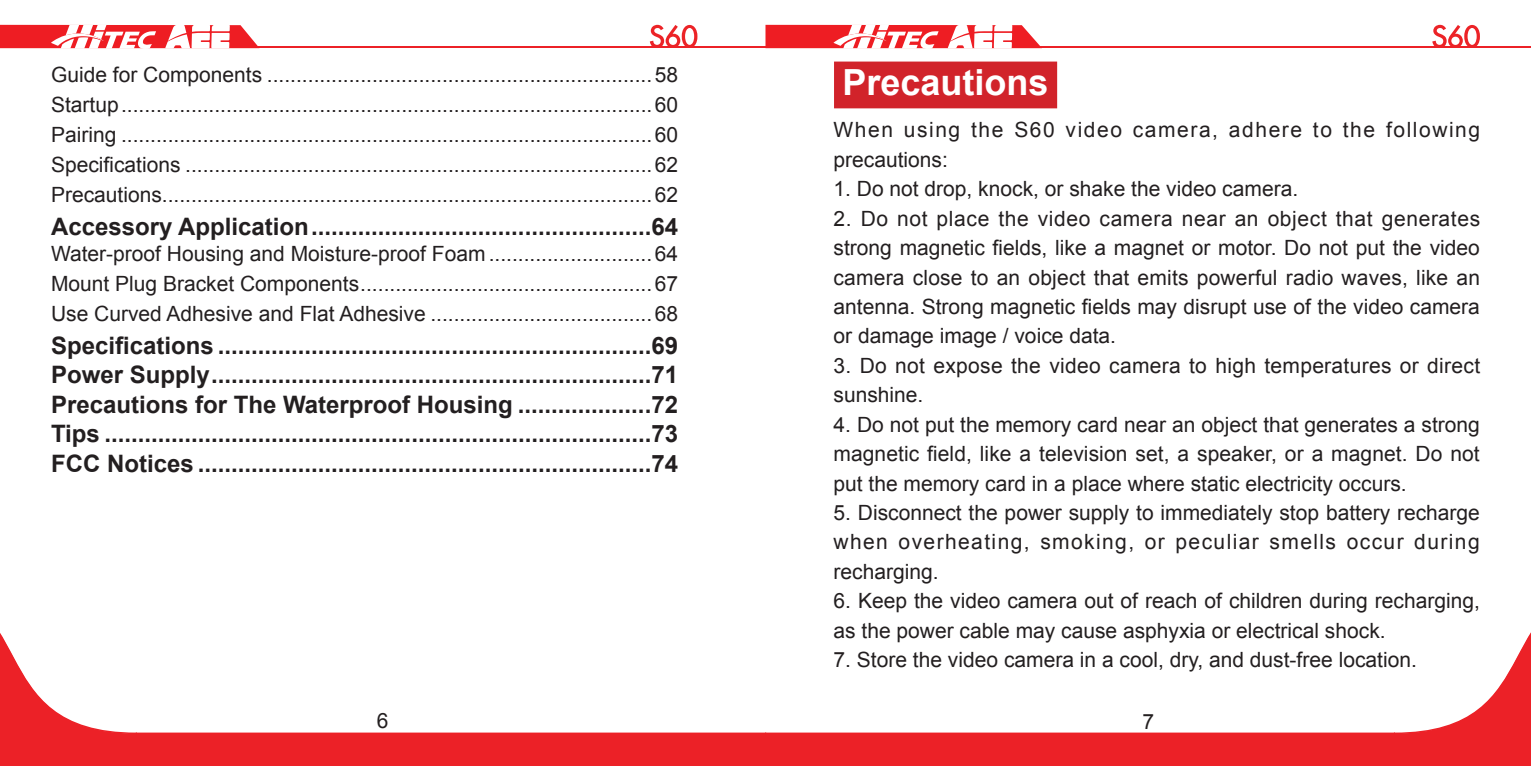
<style>
.page{position:relative;width:1531px;height:766px;background:#fff}
.page>*{position:absolute;margin:0;border:0;box-sizing:border-box;transform-origin:0 0}
.t1{font:700 36px "Arial";color:#fff}
.t2{font:700 24px/29.4px "Arial";color:#231f20;text-align:justify}
.t3{font:21px/29.4px "Arial";color:#231f20;text-align:justify}
.t4{font:21px/29.4px "Arial";letter-spacing:.075em;color:#231f20}
</style>
<div class="page">
<hr style="left:30px;top:46px;width:1501px;height:2px;background:#ec2127">
<svg style="left:0;top:25px;width:259px;height:24px"></svg>
<svg style="left:0;top:632px;width:1531px;height:133px"></svg>
<svg style="left:765px;top:25px;width:277px;height:24px"></svg>
<svg style="left:1432px;top:25px;width:48px;height:21px"></svg>
<svg style="left:650px;top:25px;width:47px;height:21px"></svg>
<div style="left:834px;top:62px;width:223px;height:46px;background:#d1232a"></div>
<p class="t3" style="left:51px;top:60px;width:628px">Guide for Components ..................................................................58<br>Startup...........................................................................................60<br>Pairing ...........................................................................................60<br>Specifications ................................................................................62<br>Precautions....................................................................................62</p>
<p class="t2" style="left:51px;top:212px;width:628px">Accessory Application...................................................64</p>
<p class="t3" style="left:51px;top:239px;width:628px">Water-proof Housing and Moisture-proof Foam ............................64<br>Mount Plug Bracket Components..................................................67<br>Use Curved Adhesive and Flat Adhesive ......................................68</p>
<p class="t2" style="left:51px;top:331px;width:629px">Specifications .................................................................69<br>Power Supply..................................................................71<br>Precautions for The Waterproof Housing ....................72<br>Tips ..................................................................................73<br>FCC Notices ....................................................................74</p>
<h1 class="t1" style="left:842px;top:58px;width:208px">Precautions</h1>
<p class="t4" style="left:833px;top:115px;width:648px">When using the S60 video camera, adhere to the following precautions:</p>
<p class="t3" style="left:833px;top:174px;width:466px">1. Do not drop, knock, or shake the video camera.</p>
<p class="t3" style="left:833px;top:204px;width:648px">2. Do not place the video camera near an object that generates strong magnetic fields, like a magnet or motor. Do not put the video camera close to an object that emits powerful radio waves, like an antenna. Strong magnetic fields may disrupt use of the video camera or damage image / voice data.</p>
<p class="t3" style="left:833px;top:351px;width:648px">3. Do not expose the video camera to high temperatures or direct sunshine.</p>
<p class="t3" style="left:833px;top:409px;width:648px">4. Do not put the memory card near an object that generates a strong magnetic field, like a television set, a speaker, or a magnet. Do not put the memory card in a place where static electricity occurs.</p>
<p class="t3" style="left:833px;top:498px;width:648px">5. Disconnect the power supply to immediately stop battery recharge when overheating, smoking, or peculiar smells occur during recharging.</p>
<p class="t3" style="left:833px;top:586px;width:648px">6. Keep the video camera out of reach of children during recharging, as the power cable may cause asphyxia or electrical shock.</p>
<p class="t3" style="left:833px;top:645px;width:585px">7. Store the video camera in a cool, dry, and dust-free location.</p>
<p class="t3" style="left:377px;top:706px;width:13px">6</p>
<p class="t3" style="left:1142px;top:706px;width:13px">7</p>
</div>
